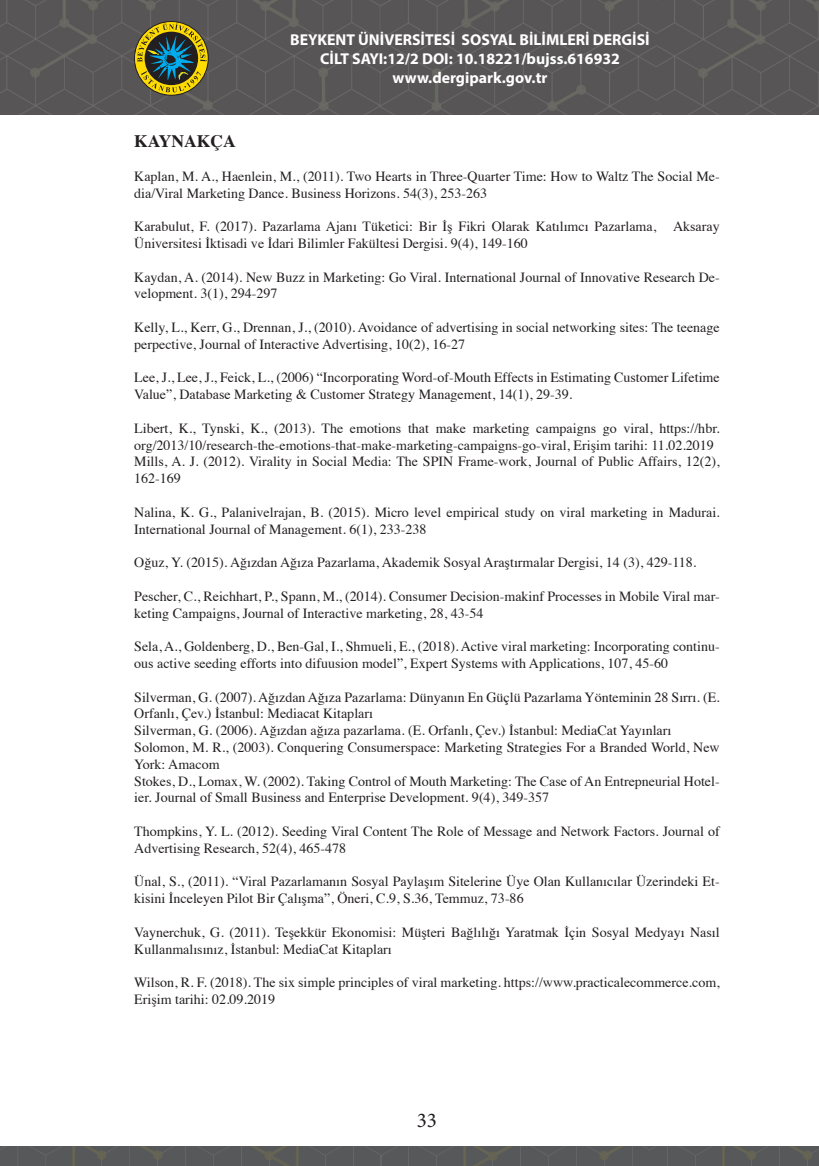
<style>
.page{position:relative;width:819px;height:1166px;background:#fff}
.page>*{position:absolute;margin:0;border:0;box-sizing:border-box;transform-origin:0 0}
.t1{font:21px "Minion Pro";color:#231f20}
.t2{font:700 17.5px "Times";color:#231f20}
.t3{font:700 15.75px/18.9px "Myriad Pro";color:#fff;text-align:center}
.t4{font:14px/16.8px "Times";color:#231f20}
</style>
<div class="page">
<img style="left:0;top:0;width:819px;height:114px">
<svg style="left:0;top:1146px;width:819px;height:20px;background:#585959"></svg>
<svg style="left:134px;top:21px;width:75px;height:75px;background:#6c7137"></svg>
<p class="t3" style="left:290px;top:30px;width:361px">BEYKENT ÜNİVERSİTESİ SOSYAL BİLİMLERİ DERGİSİ<br>CİLT SAYI:12/2 DOI: 10.18221/bujss.616932 www.dergipark.gov.tr</p>
<p class="t2" style="left:134px;top:134px;width:103px">KAYNAKÇA</p>
<p class="t4" style="left:134px;top:169px;width:587px">Kaplan, M. A., Haenlein, M., (2011). Two Hearts in Three-Quarter Time: How to Waltz The Social Me&shy;dia/Viral Marketing Dance. Business Horizons. 54(3), 253-263</p>
<p class="t4" style="left:134px;top:219px;width:587px">Karabulut, F. (2017). Pazarlama Ajanı Tüketici: Bir İş Fikri Olarak Katılımcı Pazarlama, Aksaray<br>Üniversitesi İktisadi ve İdari Bilimler Fakültesi Dergisi. 9(4), 149-160</p>
<p class="t4" style="left:134px;top:270px;width:587px">Kaydan, A. (2014). New Buzz in Marketing: Go Viral. International Journal of Innovative Research De&shy;velopment. 3(1), 294-297</p>
<p class="t4" style="left:134px;top:320px;width:587px">Kelly, L., Kerr, G., Drennan, J., (2010). Avoidance of advertising in social networking sites: The teenage perpective, Journal of Interactive Advertising, 10(2), 16-27</p>
<p class="t4" style="left:134px;top:370px;width:587px">Lee, J., Lee, J., Feick, L., (2006) “Incorporating Word-of-Mouth Effects in Estimating Customer Lifetime<br>Value”, Database Marketing &amp; Customer Strategy Management, 14(1), 29-39.</p>
<p class="t4" style="left:134px;top:421px;width:587px">Libert, K., Tynski, K., (2013). The emotions that make marketing campaigns go viral, https://hbr. org/2013/10/research-the-emotions-that-make-marketing-campaigns-go-viral, Erişim tarihi: 11.02.2019<br>Mills, A. J. (2012). Virality in Social Media: The SPIN Frame-work, Journal of Public Affairs, 12(2), 162-169</p>
<p class="t4" style="left:134px;top:505px;width:587px">Nalina, K. G., Palanivelrajan, B. (2015). Micro level empirical study on viral marketing in Madurai.<br>International Journal of Management. 6(1), 233-238</p>
<p class="t4" style="left:134px;top:555px;width:563px">Oğuz, Y. (2015). Ağızdan Ağıza Pazarlama, Akademik Sosyal Araştırmalar Dergisi, 14 (3), 429-118.</p>
<p class="t4" style="left:134px;top:589px;width:587px">Pescher, C., Reichhart, P., Spann, M., (2014). Consumer Decision-makinf Processes in Mobile Viral mar&shy;keting Campaigns, Journal of Interactive marketing, 28, 43-54</p>
<p class="t4" style="left:134px;top:639px;width:587px">Sela, A., Goldenberg, D., Ben-Gal, I., Shmueli, E., (2018). Active viral marketing: Incorporating continu&shy;ous active seeding efforts into difuusion model”, Expert Systems with Applications, 107, 45-60</p>
<p class="t4" style="left:134px;top:690px;width:587px">Silverman, G. (2007). Ağızdan Ağıza Pazarlama: Dünyanın En Güçlü Pazarlama Yönteminin 28 Sırrı. (E.<br>Orfanlı, Çev.) İstanbul: Mediacat Kitapları<br>Silverman, G. (2006). Ağızdan ağıza pazarlama. (E. Orfanlı, Çev.) İstanbul: MediaCat Yayınları Solomon, M. R., (2003). Conquering Consumerspace: Marketing Strategies For a Branded World, New York: Amacom<br>Stokes, D., Lomax, W. (2002). Taking Control of Mouth Marketing: The Case of An Entrepneurial Hotel&shy;ier. Journal of Small Business and Enterprise Development. 9(4), 349-357</p>
<p class="t4" style="left:134px;top:824px;width:587px">Thompkins, Y. L. (2012). Seeding Viral Content The Role of Message and Network Factors. Journal of<br>Advertising Research, 52(4), 465-478</p>
<p class="t4" style="left:134px;top:874px;width:587px">Ünal, S., (2011). “Viral Pazarlamanın Sosyal Paylaşım Sitelerine Üye Olan Kullanıcılar Üzerindeki Et&shy;kisini İnceleyen Pilot Bir Çalışma”, Öneri, C.9, S.36, Temmuz, 73-86</p>
<p class="t4" style="left:134px;top:925px;width:587px">Vaynerchuk, G. (2011). Teşekkür Ekonomisi: Müşteri Bağlılığı Yaratmak İçin Sosyal Medyayı Nasıl<br>Kullanmalısınız, İstanbul: MediaCat Kitapları</p>
<p class="t4" style="left:134px;top:975px;width:587px">Wilson, R. F. (2018). The six simple principles of viral marketing. https://www.practicalecommerce.com,<br>Erişim tarihi: 02.09.2019</p>
<h1 class="t1" style="left:417px;top:1106px;width:22px">33</h1>
</div>
